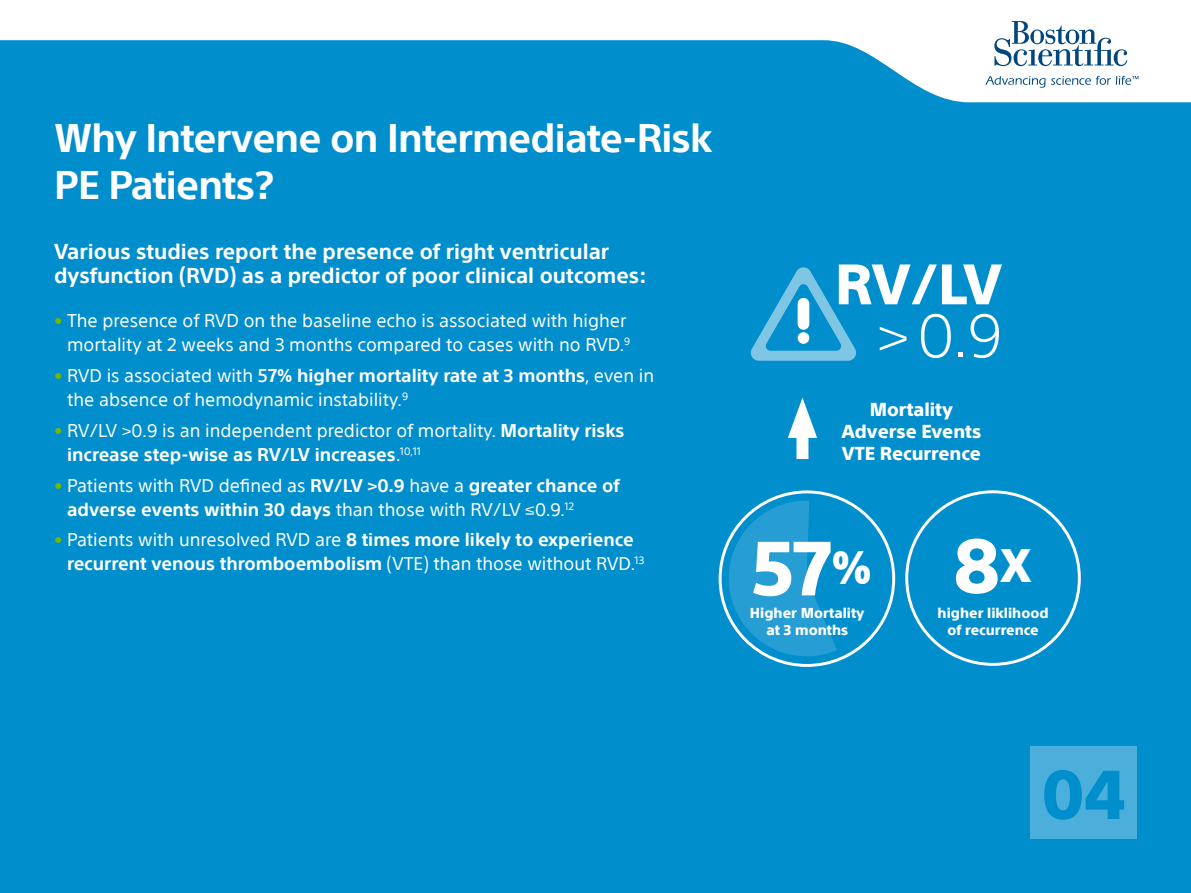
<style>
.page{position:relative;width:1191px;height:893px;background:#008ecd}
.page>*{position:absolute;margin:0;border:0;box-sizing:border-box;transform-origin:0 0}
.t1{font:800 75px "SST";color:#fff}
.t2{font:800 67.5px "SST";color:#008ecd}
.t3{font:300 60px "SST";color:#fff}
.t4{font:800 55.8px "SST";color:#fff}
.t5{font:700 39px/46.8px "SST";letter-spacing:-.02em;color:#fff}
.t6{font:700 21px/24px "SST";color:#fff}
.t7{font:800 18.3px "SST";color:#fff}
.t8{font:18px/24px "SST";color:#fff}
.t9{font:700 18px/24px "SST";color:#fff}
.t10{font:800 13.95px "SST";color:#fff}
.s1{color:#76b900}
.s2{font-weight:500}
.s3{font-weight:700}
.s4{font-weight:400;color:#76b900}
.s5{font-weight:400}
.s6{font-size:45.75px}
</style>
<div class="page">
<svg style="left:0;top:0;width:1191px;height:102px;fill:#fff"></svg>
<svg style="left:994px;top:21px;width:133px;height:45px;background:#bed0de"></svg>
<svg style="left:985px;top:76px;width:60px;height:12px"></svg>
<svg style="left:1051px;top:76px;width:87px;height:9px"></svg>
<div style="left:1030px;top:747px;width:107px;height:92px;background:#4cafdb"></div>
<svg style="left:718px;top:500px;width:119px;height:167px"></svg>
<div style="left:796px;top:421px;width:12px;height:38px;background:#fff"></div>
<svg style="left:788px;top:398px;width:29px;height:40px"></svg>
<svg style="left:750px;top:267px;width:106px;height:94px"></svg>
<div style="left:797px;top:298px;width:12px;height:32px;background:#fff;border-radius:6px"></div>
<div style="left:797px;top:332px;width:12px;height:12px;background:#fff;border-radius:6px"></div>
<p class="t5" style="left:54px;top:114px;width:660px">Why Intervene on Intermediate-Risk<br>PE Patients?</p>
<p class="t6" style="left:54px;top:240px;width:594px">Various studies report the presence of right ventricular dysfunction (RVD) as a predictor of poor clinical outcomes:</p>
<p class="t8" style="left:54px;top:309px;width:578px;text-align:right"><span class="s1">•</span> The presence of RVD on the baseline echo is associated with higher mortality at 2 weeks and 3 months compared to cases with no RVD.<sup>9</sup></p>
<p class="t8" style="left:67px;top:364px;width:588px;text-indent:-13px"><span class="s1">•</span> RVD is associated with <span class="s2">5</span><span class="s3">7% higher mortality rate at 3 months</span>, even in the absence of hemodynamic instability.<sup>9</sup></p>
<p class="t9" style="left:67px;top:418px;width:559px;text-indent:-13px"><span class="s4">•</span> <span class="s5">RV/LV &gt;0.9 is an independent predictor of mortality.</span> Mortality risks increase step-wise as RV/LV increases<span class="s5">.</span><sup>10,11</sup></p>
<p class="t8" style="left:67px;top:473px;width:554px;text-indent:-13px"><span class="s1">•</span> Patients with RVD defined as <span class="s3">RV/LV &gt;0.9</span> have a <span class="s3">greater chance of adverse events within 30 days</span> than those with RV/LV ≤0.9.<sup>12</sup></p>
<p class="t9" style="left:67px;top:528px;width:579px;text-indent:-13px"><span class="s4">•</span> <span class="s5">Patients with unresolved RVD are</span> 8 times more likely to experience recurrent venous thromboembolism <span class="s5">(VTE) than those without RVD.</span><sup>13</sup></p>
<p class="t4" style="left:834px;top:251px;width:169px">RV/LV</p>
<p class="t3" style="left:877px;top:301px;width:127px">&gt; 0.9</p>
<p class="t7" style="left:869px;top:398px;width:85px">Mortality</p>
<p class="t7" style="left:841px;top:420px;width:141px">Adverse Events</p>
<p class="t7" style="left:842px;top:442px;width:140px">VTE Recurrence</p>
<p class="t1" style="left:751px;top:524px;width:122px">57<span class="s6">%</span></p>
<p class="t10" style="left:750px;top:605px;width:116px">Higher Mortality</p>
<p class="t10" style="left:766px;top:622px;width:83px">at 3 months</p>
<p class="t1" style="left:953px;top:522px;width:80px">8<span class="s6">X</span></p>
<p class="t10" style="left:937px;top:605px;width:112px">higher liklihood</p>
<p class="t10" style="left:947px;top:622px;width:93px">of recurrence</p>
<h2 class="t2" style="left:1041px;top:755px;width:86px">04</h2>
</div>
